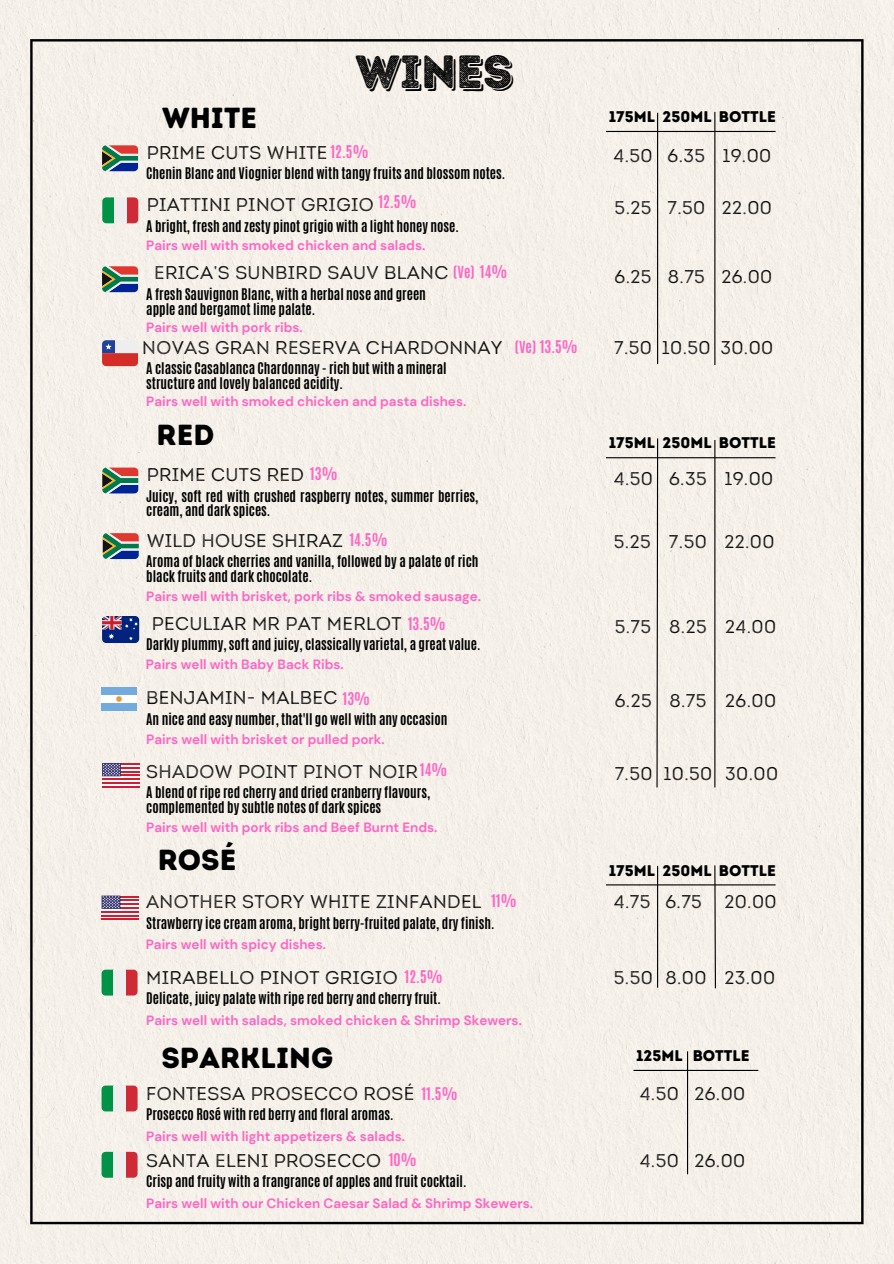
<style>
.page{position:relative;width:894px;height:1264px;background:#fff}
.page>*{position:absolute;margin:0;border:0;box-sizing:border-box;transform-origin:0 0}
.t1{font:46.5px "Intro Rust H2 Base Shade";color:#000}
.t2{font:28.95px "Intro Rust Base";color:#000}
.t3{font:18.45px "Intro Rust Book Base L";letter-spacing:.02em;color:#000}
.t4{font:15.45px "Intro Rust Base";color:#000}
.t5{font:700 14.7px "Antonio";color:#ff66c4}
.t6{font:700 13.8px "Antonio";color:#ff66c4}
.t7{font:700 13.5px "DM Sans";color:#ff66c4}
.t8{font:700 13.35px/14.5px "Antonio";color:#000}
.s1{font-size:14.7px}
.s2{font-size:13.8px}
</style>
<div class="page">
<div style="left:0;top:0;width:893px;height:1263px;background:#f5f0e9"></div>
<div style="left:30px;top:39px;width:833px;height:1185px;background:#f5f0e9"></div>
<hr style="left:657px;top:113px;width:1px;height:251px;background:#000">
<hr style="left:714px;top:112px;width:1px;height:253px;background:#000">
<hr style="left:605px;top:131px;width:170px;height:1px;background:#000">
<svg style="left:655px;top:437px;width:3px;height:351px"></svg>
<hr style="left:714px;top:440px;width:1px;height:347px;background:#000">
<hr style="left:605px;top:457px;width:170px;height:1px;background:#000">
<hr style="left:656px;top:865px;width:2px;height:122px;background:#000">
<svg style="left:713px;top:864px;width:3px;height:125px"></svg>
<hr style="left:605px;top:884px;width:170px;height:1px;background:#000">
<hr style="left:686px;top:1051px;width:2px;height:123px;background:#000">
<hr style="left:633px;top:1069px;width:125px;height:1px;background:#000">
<svg style="left:102px;top:145px;width:36px;height:26px"></svg>
<svg style="left:126px;top:197px;width:12px;height:26px"></svg>
<svg style="left:102px;top:197px;width:12px;height:26px"></svg>
<div style="left:114px;top:197px;width:12px;height:26px;background:#eee"></div>
<svg style="left:102px;top:266px;width:36px;height:26px"></svg>
<svg style="left:102px;top:340px;width:36px;height:26px"></svg>
<svg style="left:102px;top:467px;width:36px;height:26px"></svg>
<svg style="left:103px;top:533px;width:36px;height:26px"></svg>
<svg style="left:102px;top:616px;width:37px;height:27px"></svg>
<svg style="left:101px;top:895px;width:38px;height:25px"></svg>
<svg style="left:125px;top:969px;width:12px;height:26px"></svg>
<svg style="left:101px;top:969px;width:12px;height:26px"></svg>
<div style="left:113px;top:969px;width:12px;height:26px;background:#eee"></div>
<svg style="left:125px;top:1085px;width:12px;height:26px"></svg>
<svg style="left:101px;top:1085px;width:12px;height:26px"></svg>
<div style="left:113px;top:1085px;width:12px;height:26px;background:#eee"></div>
<svg style="left:125px;top:1151px;width:12px;height:26px"></svg>
<svg style="left:101px;top:1151px;width:12px;height:26px"></svg>
<div style="left:113px;top:1151px;width:12px;height:26px;background:#eee"></div>
<svg style="left:102px;top:763px;width:37px;height:24px"></svg>
<img style="left:102px;top:687px;width:34px;height:23px">
<p class="t1" style="left:355px;top:43px;width:158px">WINES</p>
<h6 class="t2" style="left:162px;top:100px;width:96px">WHITE</h6>
<p class="t3" style="left:147px;top:141px;width:182px">PRIME CUTS WHITE</p>
<p class="t8" style="left:146px;top:166px;width:360px">Chenin Blanc and Viognier blend with tangy fruits and blossom notes.</p>
<h5 class="t3" style="left:147px;top:193px;width:228px">PIATTINI PINOT GRIGIO</h5>
<h6 class="t8" style="left:146px;top:219px;width:314px">A bright, fresh and zesty pinot grigio with a light honey nose.</h6>
<p class="t3" style="left:154px;top:262px;width:295px">ERICA’S SUNBIRD SAUV BLANC</p>
<p class="t8" style="left:146px;top:287px;width:281px">A fresh Sauvignon Blanc, with a herbal nose and green</p>
<p class="t8" style="left:146px;top:302px;width:171px">apple and bergamot lime palate.</p>
<p class="t3" style="left:142px;top:336px;width:361px">NOVAS GRAN RESERVA CHARDONNAY</p>
<h5 class="t8" style="left:146px;top:361px;width:302px">A classic Casablanca Chardonnay - rich but with a mineral</h5>
<h6 class="t8" style="left:146px;top:376px;width:198px">structure and lovely balanced acidity.</h6>
<p class="t5" style="left:330px;top:141px;width:40px">12.5%</p>
<h5 class="t5" style="left:378px;top:191px;width:40px">12.5%</h5>
<h5 class="t7" style="left:146px;top:237px;width:280px">Pairs well with smoked chicken and salads.</h5>
<h5 class="t6" style="left:453px;top:262px;width:55px">(Ve) <span class="s1">14%</span></h5>
<h5 class="t7" style="left:146px;top:318px;width:158px">Pairs well with pork ribs.</h5>
<h5 class="t7" style="left:146px;top:393px;width:321px">Pairs well with smoked chicken and pasta dishes.</h5>
<h5 class="t2" style="left:156px;top:418px;width:59px">RED</h5>
<p class="t5" style="left:310px;top:463px;width:29px">13%</p>
<p class="t3" style="left:147px;top:463px;width:159px">PRIME CUTS RED</p>
<h5 class="t8" style="left:146px;top:488px;width:333px">Juicy, soft red with crushed raspberry notes, summer berries, cream, and dark spices.</h5>
<p class="t5" style="left:349px;top:529px;width:40px">14.5%</p>
<h5 class="t3" style="left:147px;top:529px;width:198px">WILD HOUSE SHIRAZ</h5>
<h5 class="t8" style="left:146px;top:554px;width:334px">Aroma of black cherries and vanilla, followed by a palate of rich black fruits and dark chocolate.</h5>
<h5 class="t7" style="left:146px;top:587px;width:336px">Pairs well with brisket, pork ribs &amp; smoked sausage.</h5>
<h5 class="t3" style="left:152px;top:612px;width:251px">PECULIAR MR PAT MERLOT</h5>
<h5 class="t8" style="left:146px;top:637px;width:336px">Darkly plummy, soft and juicy, classically varietal, a great value.</h5>
<p class="t5" style="left:407px;top:613px;width:40px">13.5%</p>
<h5 class="t7" style="left:146px;top:655px;width:199px">Pairs well with Baby Back Ribs.</h5>
<h3 class="t3" style="left:146px;top:686px;width:193px">BENJAMIN- MALBEC</h3>
<p class="t8" style="left:146px;top:712px;width:302px">An nice and easy number, that'll go well with any occasion</p>
<h5 class="t7" style="left:146px;top:730px;width:240px">Pairs well with brisket or pulled pork.</h5>
<h6 class="t5" style="left:342px;top:688px;width:29px">13%</h6>
<p class="t5" style="left:420px;top:759px;width:29px">14%</p>
<h5 class="t3" style="left:146px;top:759px;width:273px">SHADOW POINT PINOT NOIR</h5>
<h2 class="t8" style="left:146px;top:785px;width:285px">A blend of ripe red cherry and dried cranberry flavours,</h2>
<p class="t8" style="left:146px;top:799px;width:236px">complemented by subtle notes of dark spices</p>
<p class="t7" style="left:146px;top:818px;width:292px">Pairs well with pork ribs and Beef Burnt Ends.</p>
<h5 class="t5" style="left:514px;top:336px;width:64px"><span class="s2">(Ve)</span> 13.5%</h5>
<p class="t2" style="left:158px;top:842px;width:80px">ROSÉ</p>
<p class="t3" style="left:146px;top:890px;width:337px">ANOTHER STORY WHITE ZINFANDEL</p>
<p class="t8" style="left:146px;top:915px;width:350px">Strawberry ice cream aroma, bright berry-fruited palate, dry finish.</p>
<h5 class="t5" style="left:491px;top:890px;width:27px">11%</h5>
<h5 class="t7" style="left:146px;top:935px;width:182px">Pairs well with spicy dishes.</h5>
<h5 class="t5" style="left:404px;top:966px;width:40px">12.5%</h5>
<p class="t3" style="left:146px;top:966px;width:253px">MIRABELLO PINOT GRIGIO</p>
<p class="t8" style="left:146px;top:991px;width:296px">Delicate, juicy palate with ripe red berry and cherry fruit.</p>
<h5 class="t7" style="left:146px;top:1011px;width:377px">Pairs well with salads, smoked chicken &amp; Shrimp Skewers.</h5>
<h6 class="t2" style="left:161px;top:1040px;width:173px">SPARKLING</h6>
<p class="t3" style="left:146px;top:1081px;width:269px">FONTESSA PROSECCO ROSÉ</p>
<p class="t8" style="left:146px;top:1107px;width:249px">Prosecco Rosé with red berry and floral aromas.</p>
<h5 class="t7" style="left:146px;top:1127px;width:260px">Pairs well with light appetizers &amp; salads.</h5>
<h5 class="t5" style="left:421px;top:1082px;width:38px">11.5%</h5>
<h5 class="t5" style="left:388px;top:1149px;width:29px">10%</h5>
<p class="t3" style="left:146px;top:1148px;width:236px">SANTA ELENI PROSECCO</p>
<p class="t8" style="left:146px;top:1174px;width:321px">Crisp and fruity with a frangrance of apples and fruit cocktail.</p>
<h5 class="t7" style="left:146px;top:1194px;width:388px">Pairs well with our Chicken Caesar Salad &amp; Shrimp Skewers.</h5>
<p class="t4" style="left:608px;top:107px;width:48px">175ML</p>
<h3 class="t4" style="left:662px;top:107px;width:51px">250ML</h3>
<h1 class="t4" style="left:718px;top:107px;width:59px">BOTTLE</h1>
<p class="t3" style="left:613px;top:145px;width:41px">4.50</p>
<p class="t3" style="left:667px;top:145px;width:39px">6.35</p>
<p class="t3" style="left:722px;top:145px;width:50px">19.00</p>
<p class="t3" style="left:614px;top:197px;width:38px">5.25</p>
<h5 class="t3" style="left:667px;top:197px;width:39px">7.50</h5>
<h6 class="t3" style="left:721px;top:197px;width:52px">22.00</h6>
<p class="t3" style="left:614px;top:265px;width:39px">6.25</p>
<p class="t3" style="left:667px;top:265px;width:39px">8.75</p>
<p class="t3" style="left:721px;top:265px;width:52px">26.00</p>
<p class="t3" style="left:614px;top:336px;width:39px">7.50</p>
<p class="t3" style="left:661px;top:336px;width:50px">10.50</p>
<p class="t3" style="left:720px;top:336px;width:54px">30.00</p>
<p class="t4" style="left:608px;top:433px;width:48px">175ML</p>
<h5 class="t4" style="left:662px;top:433px;width:51px">250ML</h5>
<h6 class="t4" style="left:718px;top:433px;width:59px">BOTTLE</h6>
<h5 class="t3" style="left:613px;top:467px;width:41px">4.50</h5>
<h5 class="t3" style="left:669px;top:467px;width:39px">6.35</h5>
<h5 class="t3" style="left:724px;top:467px;width:50px">19.00</h5>
<h5 class="t3" style="left:613px;top:530px;width:38px">5.25</h5>
<h5 class="t3" style="left:668px;top:530px;width:39px">7.50</h5>
<h5 class="t3" style="left:724px;top:530px;width:52px">22.00</h5>
<h5 class="t3" style="left:614px;top:615px;width:38px">5.75</h5>
<h3 class="t3" style="left:669px;top:615px;width:39px">8.25</h3>
<p class="t3" style="left:725px;top:615px;width:52px">24.00</p>
<h5 class="t3" style="left:614px;top:689px;width:39px">6.25</h5>
<h6 class="t3" style="left:669px;top:689px;width:39px">8.75</h6>
<p class="t3" style="left:725px;top:689px;width:52px">26.00</p>
<h5 class="t3" style="left:614px;top:762px;width:39px">7.50</h5>
<h6 class="t3" style="left:663px;top:762px;width:50px">10.50</h6>
<p class="t3" style="left:725px;top:762px;width:54px">30.00</p>
<p class="t4" style="left:608px;top:860px;width:48px">175ML</p>
<p class="t4" style="left:662px;top:860px;width:51px">250ML</p>
<h4 class="t4" style="left:718px;top:860px;width:59px">BOTTLE</h4>
<h5 class="t3" style="left:613px;top:890px;width:38px">4.75</h5>
<h6 class="t3" style="left:665px;top:890px;width:38px">6.75</h6>
<p class="t3" style="left:724px;top:890px;width:54px">20.00</p>
<h5 class="t3" style="left:613px;top:966px;width:41px">5.50</h5>
<h6 class="t3" style="left:665px;top:966px;width:43px">8.00</h6>
<p class="t3" style="left:724px;top:966px;width:52px">23.00</p>
<h5 class="t4" style="left:636px;top:1046px;width:48px">125ML</h5>
<h5 class="t4" style="left:692px;top:1046px;width:59px">BOTTLE</h5>
<p class="t3" style="left:639px;top:1081px;width:41px">4.50</p>
<p class="t3" style="left:694px;top:1081px;width:52px">26.00</p>
<h5 class="t3" style="left:639px;top:1148px;width:41px">4.50</h5>
<h5 class="t3" style="left:694px;top:1148px;width:52px">26.00</h5>
</div>
